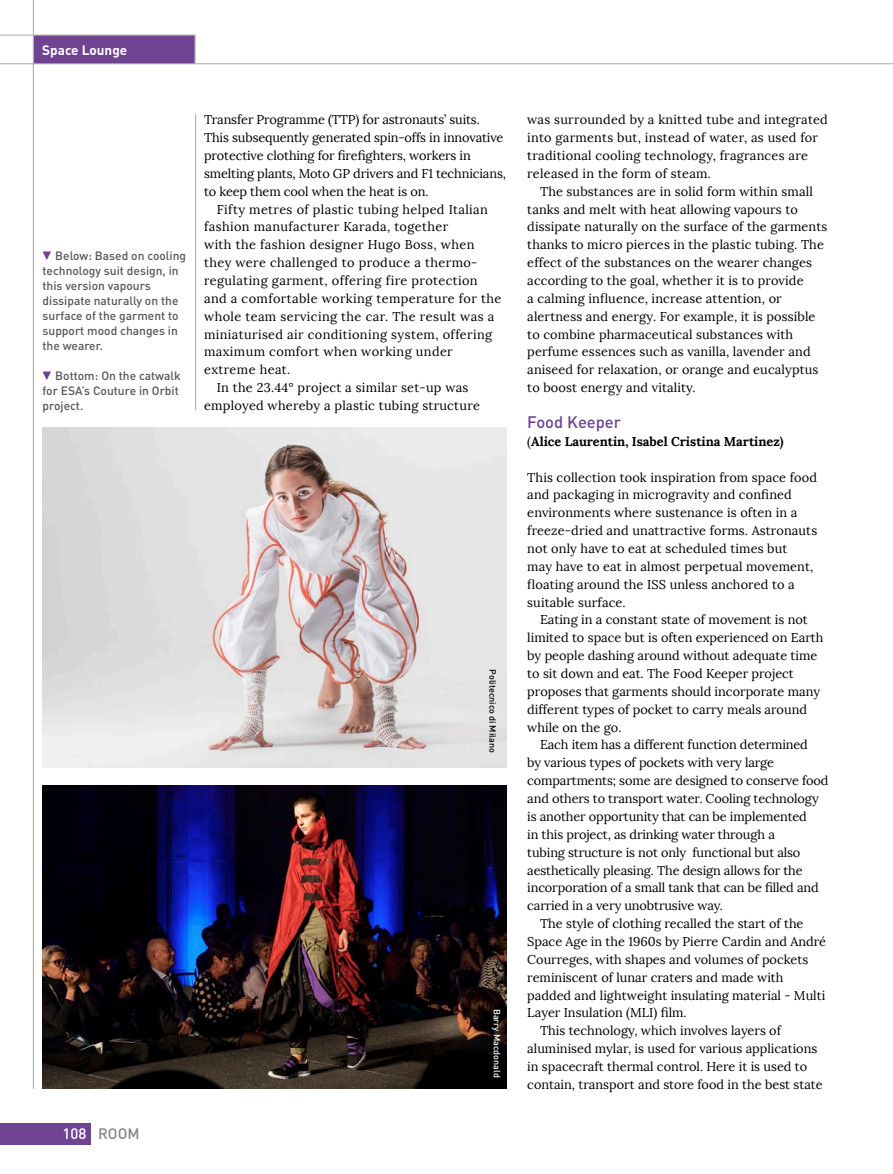
<style>
.page{position:relative;width:893px;height:1174px;background:#fff}
.page>*{position:absolute;margin:0;border:0;box-sizing:border-box;transform-origin:0 0}
.crosshead{font:500 16.5px "DIN Pro";color:#704292}
.t1{font:500 15px "DIN Pro";color:#878786}
.t2{font:700 13.5px "DIN Pro";color:#fff}
.textindent{font:12.75px/17.9px "Lora";color:#000}
.textindent-2{font:12.75px/17.9px "Lora";letter-spacing:.03em;color:#000}
.text{font:12.75px/17.9px "Lora";letter-spacing:.01em;color:#000}
.textindent-3{font:12.75px/17.9px "Lora";letter-spacing:.02em;color:#000}
.text-2{font:700 12.75px "Lora";color:#000}
.t3{font:500 12px/15px "DIN Pro";color:#575756}
.imagecredit_b{font:500 9px "DIN Pro";color:#000}
.imagecredit_b-2{font:500 9px "DIN Pro";color:#fff}
.s1{color:#fff}
.s2{font-weight:400}
</style>
<div class="page">
<div style="left:0;top:1123px;width:91px;height:21px;background:#704292"></div>
<div style="left:34px;top:35px;width:161px;height:28px;background:#704292"></div>
<hr style="left:194px;top:35px;width:2px;height:29px;background:#b2b1b1">
<hr style="left:0;top:35px;width:196px;height:1px;background:#b2b1b1">
<hr style="left:33px;top:0;width:1px;height:1089px;background:#b2b1b1">
<hr style="left:0;top:63px;width:893px;height:1px;background:#b2b1b1">
<hr style="left:195px;top:114px;width:1px;height:296px;background:#b2b1b1">
<img style="left:43px;top:785px;width:463px;height:304px">
<img style="left:43px;top:428px;width:463px;height:339px">
<svg style="left:43px;top:251px;width:8px;height:9px"></svg>
<svg style="left:43px;top:371px;width:8px;height:9px"></svg>
<p class="t2" style="left:42px;top:40px;width:86px">Space Lounge</p>
<p class="t3" style="left:43px;top:248px;width:145px;text-indent:13px">Below: Based on cooling technology suit design, in this version vapours dissipate naturally on the surface of the garment to support mood changes in the wearer.</p>
<p class="t3" style="left:43px;top:368px;width:140px;text-indent:13px">Bottom: On the catwalk for ESA’s Couture in Orbit project.</p>
<p class="textindent" style="left:204px;top:111px;width:303px">Transfer Programme (TTP) for astronauts’ suits.<br>This subsequently generated spin-offs in innovative protective clothing for firefighters, workers in smelting plants, Moto GP drivers and F1 technicians, to keep them cool when the heat is on.</p>
<p class="textindent-2" style="left:204px;top:200px;width:299px;text-indent:13px">Fifty metres of plastic tubing helped Italian fashion manufacturer Karada, together<br>with the fashion designer Hugo Boss, when they were challenged to produce a thermo&shy;regulating garment, offering fire protection and a comfortable working temperature for the whole team servicing the car. The result was a miniaturised air conditioning system, offering maximum comfort when working under extreme heat.</p>
<p class="textindent-3" style="left:204px;top:379px;width:277px;text-align:center">In the 23.44° project a similar set-up was employed whereby a plastic tubing structure</p>
<p class="imagecredit_b" style="left:499px;top:669px;width:85px;rotate:90deg">Politecnico di Milano</p>
<p class="t1" style="left:62px;top:1123px;width:79px"><span class="s1">108</span> ROOM</p>
<p class="imagecredit_b-2" style="left:503px;top:1008px;width:70px;rotate:90deg">Barry Macdonald</p>
<p class="textindent-3" style="left:527px;top:111px;width:302px">was surrounded by a knitted tube and integrated into garments but, instead of water, as used for traditional cooling technology, fragrances are released in the form of steam.</p>
<p class="textindent" style="left:527px;top:182px;width:301px;text-indent:13px">The substances are in solid form within small tanks and melt with heat allowing vapours to dissipate naturally on the surface of the garments thanks to micro pierces in the plastic tubing. The effect of the substances on the wearer changes according to the goal, whether it is to provide<br>a calming influence, increase attention, or alertness and energy. For example, it is possible to combine pharmaceutical substances with perfume essences such as vanilla, lavender and aniseed for relaxation, or orange and eucalyptus to boost energy and vitality.</p>
<p class="crosshead" style="left:527px;top:411px;width:95px">Food Keeper</p>
<p class="text-2" style="left:527px;top:433px;width:258px"><span class="s2">(</span>Alice Laurentin, Isabel Cristina Martinez)</p>
<p class="text" style="left:527px;top:468px;width:291px">This collection took inspiration from space food and packaging in microgravity and confined environments where sustenance is often in a freeze-dried and unattractive forms. Astronauts not only have to eat at scheduled times but<br>may have to eat in almost perpetual movement, floating around the ISS unless anchored to a suitable surface.</p>
<p class="textindent" style="left:527px;top:611px;width:298px;text-indent:13px">Eating in a constant state of movement is not limited to space but is often experienced on Earth by people dashing around without adequate time to sit down and eat. The Food Keeper project proposes that garments should incorporate many different types of pocket to carry meals around while on the go.</p>
<p class="textindent" style="left:527px;top:736px;width:303px;text-indent:13px">Each item has a different function determined<br>by various types of pockets with very large compartments; some are designed to conserve food and others to transport water. Cooling technology is another opportunity that can be implemented<br>in this project, as drinking water through a<br>tubing structure is not only functional but also aesthetically pleasing. The design allows for the incorporation of a small tank that can be filled and carried in a very unobtrusive way.</p>
<p class="textindent" style="left:527px;top:915px;width:300px;text-indent:13px">The style of clothing recalled the start of the Space Age in the 1960s by Pierre Cardin and André Courreges, with shapes and volumes of pockets reminiscent of lunar craters and made with padded and lightweight insulating material - Multi Layer Insulation (MLI) film.</p>
<p class="textindent" style="left:527px;top:1022px;width:297px;text-indent:13px">This technology, which involves layers of aluminised mylar, is used for various applications in spacecraft thermal control. Here it is used to contain, transport and store food in the best state</p>
</div>
